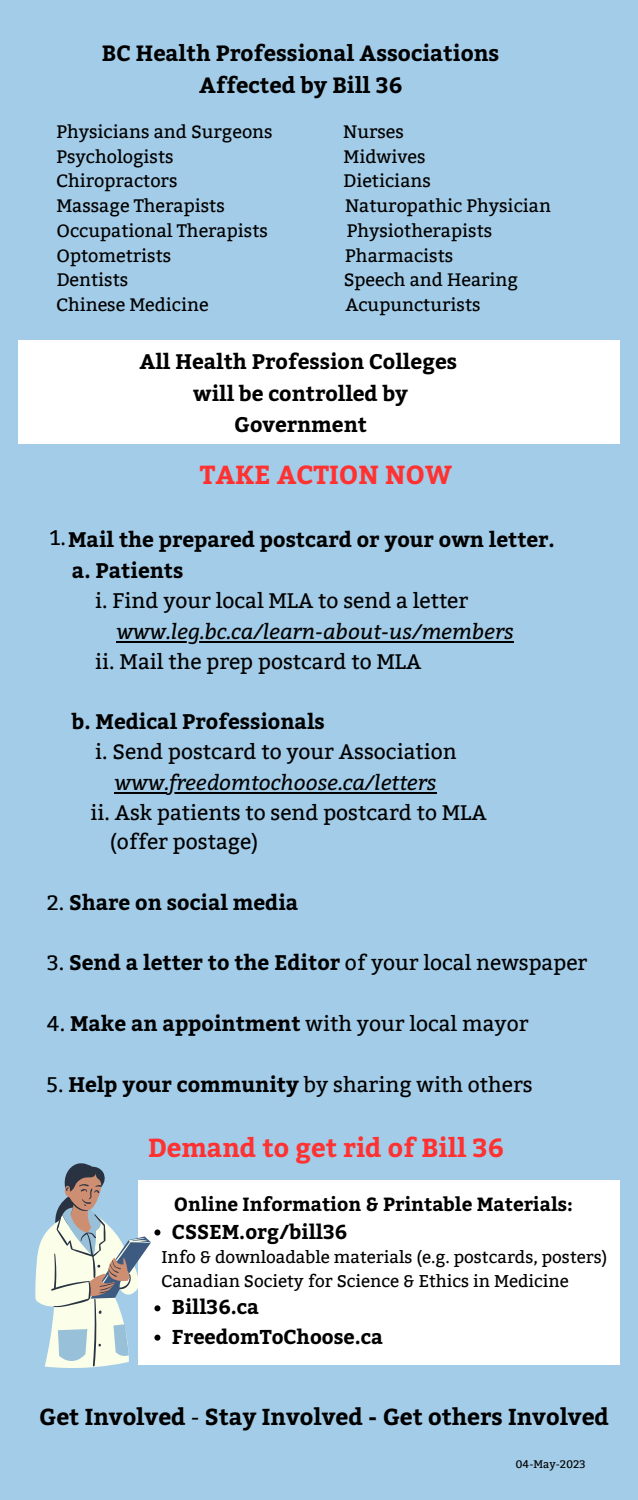
<style>
.page{position:relative;width:638px;height:1500px;background:#fff}
.page>*{position:absolute;margin:0;border:0;box-sizing:border-box;transform-origin:0 0}
.t1{font:700 26px "Bitter";color:#ff3131}
.t2{font:700 23px "Bitter";color:#000}
.t3{font:700 22px "Bitter";color:#000}
.t4{font:21px "Bitter";color:#000}
.t5{font:700 21px "Bitter";color:#000}
.t6{font:italic 21px "Bitter";color:#000}
.t7{font:700 20px "Bitter";color:#000}
.t8{font:700 19px "Bitter";color:#000}
.t9{font:18px "Bitter";color:#000}
.t10{font:17px "Bitter";color:#000}
.t11{font:11px "Bitter";color:#000}
.s1{font-weight:400}
.s2{font-weight:700}
</style>
<div class="page">
<div style="left:0;top:0;width:638px;height:1499px;background:#a3cce8"></div>
<div style="left:18px;top:340px;width:601px;height:104px;background:#fff"></div>
<hr style="left:116px;top:640px;width:398px;height:2px;background:#000">
<hr style="left:114px;top:791px;width:322px;height:2px;background:#000">
<div style="left:138px;top:1180px;width:481px;height:184px;background:#fff"></div>
<svg style="left:35px;top:1163px;width:125px;height:204px"></svg>
<p class="t3" style="left:102px;top:37px;width:399px">BC Health Professional Associations</p>
<p class="t3" style="left:199px;top:69px;width:205px">Affected by Bill 36</p>
<p class="t9" style="left:56px;top:121px;width:218px">Physicians and Surgeons</p>
<p class="t9" style="left:343px;top:121px;width:62px">Nurses</p>
<p class="t9" style="left:56px;top:146px;width:119px">Psychologists</p>
<p class="t9" style="left:343px;top:146px;width:83px">Midwives</p>
<p class="t9" style="left:56px;top:170px;width:122px">Chiropractors</p>
<p class="t9" style="left:343px;top:170px;width:89px">Dieticians</p>
<p class="t9" style="left:56px;top:195px;width:170px">Massage Therapists</p>
<p class="t9" style="left:345px;top:195px;width:207px">Naturopathic Physician</p>
<p class="t9" style="left:56px;top:220px;width:213px">Occupational Therapists</p>
<p class="t9" style="left:346px;top:220px;width:147px">Physiotherapists</p>
<p class="t9" style="left:56px;top:245px;width:116px">Optometrists</p>
<p class="t9" style="left:345px;top:245px;width:109px">Pharmacists</p>
<p class="t9" style="left:56px;top:269px;width:73px">Dentists</p>
<p class="t9" style="left:344px;top:269px;width:176px">Speech and Hearing</p>
<p class="t9" style="left:56px;top:294px;width:154px">Chinese Medicine</p>
<p class="t9" style="left:345px;top:294px;width:137px">Acupuncturists</p>
<p class="t5" style="left:139px;top:346px;width:319px">All Health Profession Colleges</p>
<p class="t5" style="left:193px;top:378px;width:216px">will be controlled by</p>
<p class="t5" style="left:234px;top:409px;width:134px">Government</p>
<p class="t1" style="left:200px;top:455px;width:254px">TAKE ACTION NOW</p>
<p class="t4" style="left:50px;top:525px;width:18px">1.</p>
<p class="t5" style="left:68px;top:524px;width:488px">Mail the prepared postcard or your own letter.</p>
<p class="t5" style="left:72px;top:555px;width:113px">a. Patients</p>
<p class="t4" style="left:95px;top:588px;width:374px">i. Find your local MLA to send a letter</p>
<p class="t6" style="left:116px;top:616px;width:399px">www.leg.bc.ca/learn-about-us/members</p>
<p class="t4" style="left:95px;top:649px;width:327px">ii. Mail the prep postcard to MLA</p>
<p class="t5" style="left:72px;top:706px;width:254px">b. Medical Professionals</p>
<p class="t4" style="left:95px;top:739px;width:363px">i. Send postcard to your Association</p>
<p class="t6" style="left:114px;top:767px;width:323px">www.freedomtochoose.ca/letters</p>
<p class="t4" style="left:90px;top:799px;width:397px">ii. Ask patients to send postcard to MLA</p>
<p class="t4" style="left:110px;top:829px;width:150px">(offer postage)</p>
<p class="t5" style="left:47px;top:886px;width:253px"><span class="s1">2.</span> Share on social media</p>
<p class="t4" style="left:47px;top:950px;width:541px">3. <span class="s2">Send a letter to the Editor</span> of your local newspaper</p>
<p class="t4" style="left:47px;top:1011px;width:483px">4. <span class="s2">Make an appointment</span> with your local mayor</p>
<p class="t4" style="left:47px;top:1072px;width:487px">5. <span class="s2">Help your community</span> by sharing with others</p>
<p class="t1" style="left:148px;top:1129px;width:357px">Demand to get rid of Bill 36</p>
<p class="t8" style="left:174px;top:1189px;width:400px">Online Information &amp; Printable Materials:</p>
<p class="t10" style="left:161px;top:1247px;width:447px">Info &amp; downloadable materials (e.g. postcards, posters)</p>
<p class="t10" style="left:161px;top:1270px;width:409px">Canadian Society for Science &amp; Ethics in Medicine</p>
<p class="t7" style="left:172px;top:1216px;width:177px">CSSEM.org/bill36</p>
<p class="t7" style="left:172px;top:1292px;width:88px">Bill36.ca</p>
<p class="t7" style="left:172px;top:1321px;width:212px">FreedomToChoose.ca</p>
<p class="t2" style="left:39px;top:1399px;width:571px">Get Involved <span class="s1">-</span> Stay Involved - Get others Involved</p>
<p class="t11" style="left:515px;top:1457px;width:71px">04-May-2023</p>
</div>
